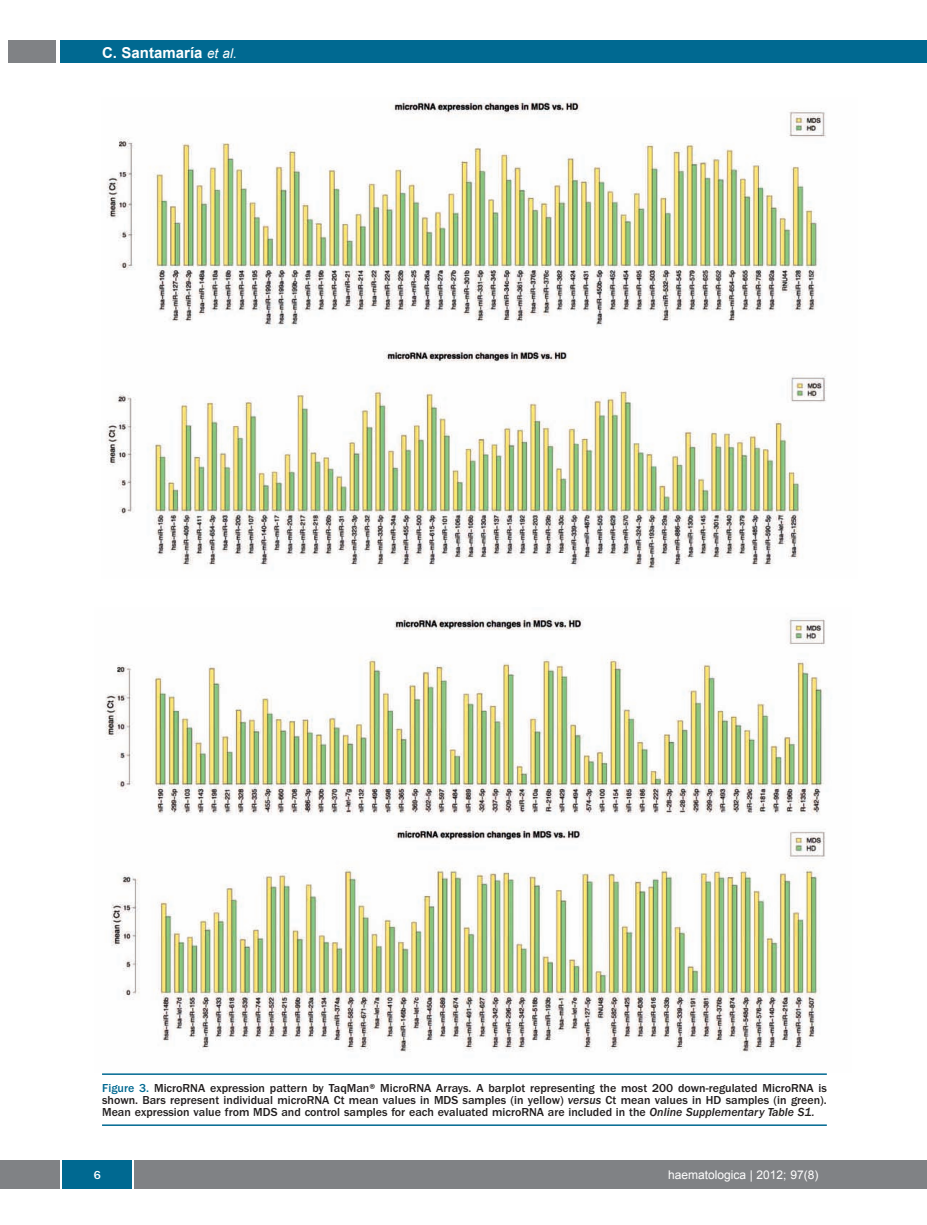
<style>
.page{position:relative;width:927px;height:1225px;background:#fff}
.page>*{position:absolute;margin:0;border:0;box-sizing:border-box;transform-origin:0 0}
.t1{font:700 15px "Arial";color:#fff}
.t2{font:500 12px/12px "Franklin Gothic";color:#231f20;text-align:justify}
.t3{font:12px "Arial";color:#fff}
.t4{font:500 12px "Franklin Gothic";color:#fff}
.s1{font-weight:400;font-style:italic;font-size:13.5px}
.s2{color:#006991}
.s3{font-style:italic}
</style>
<div class="page">
<div style="left:911px;top:40px;width:16px;height:22px;background:#006991"></div>
<div style="left:910px;top:1160px;width:17px;height:28px;background:#808285"></div>
<div style="left:60px;top:40px;width:852px;height:22px;background:#006991"></div>
<div style="left:9px;top:40px;width:47px;height:22px;background:#808285"></div>
<div style="left:0;top:1160px;width:911px;height:28px;background:#808285"></div>
<div style="left:62px;top:1160px;width:71px;height:28px;background:#006991"></div>
<hr style="left:60px;top:1160px;width:2px;height:28px;background:#fff">
<svg style="left:133px;top:1160px;width:1px;height:28px"></svg>
<img style="left:106px;top:98px;width:720px;height:472px">
<img style="left:105px;top:618px;width:720px;height:434px">
<hr style="left:102px;top:1073px;width:725px;height:2px;background:#006991">
<hr style="left:102px;top:1124px;width:725px;height:2px;background:#006991">
<p class="t1" style="left:102px;top:44px;width:136px">C. Santamaría <span class="s1">et al.</span></p>
<p class="t2" style="left:102px;top:1083px;width:726px"><span class="s2">Figure 3.</span> MicroRNA expression pattern by TaqMan® MicroRNA Arrays. A barplot representing the most 200 down-regulated MicroRNA is shown. Bars represent individual microRNA Ct mean values in MDS samples (in yellow) <span class="s3">versus</span> Ct mean values in HD samples (in green).<br>Mean expression value from MDS and control samples for each evaluated microRNA are included in the <span class="s3">Online Supplementary Table S1.</span></p>
<p class="t4" style="left:94px;top:1171px;width:9px">6</p>
<p class="t3" style="left:668px;top:1168px;width:152px">haematologica | 2012; 97(8)</p>
</div>
